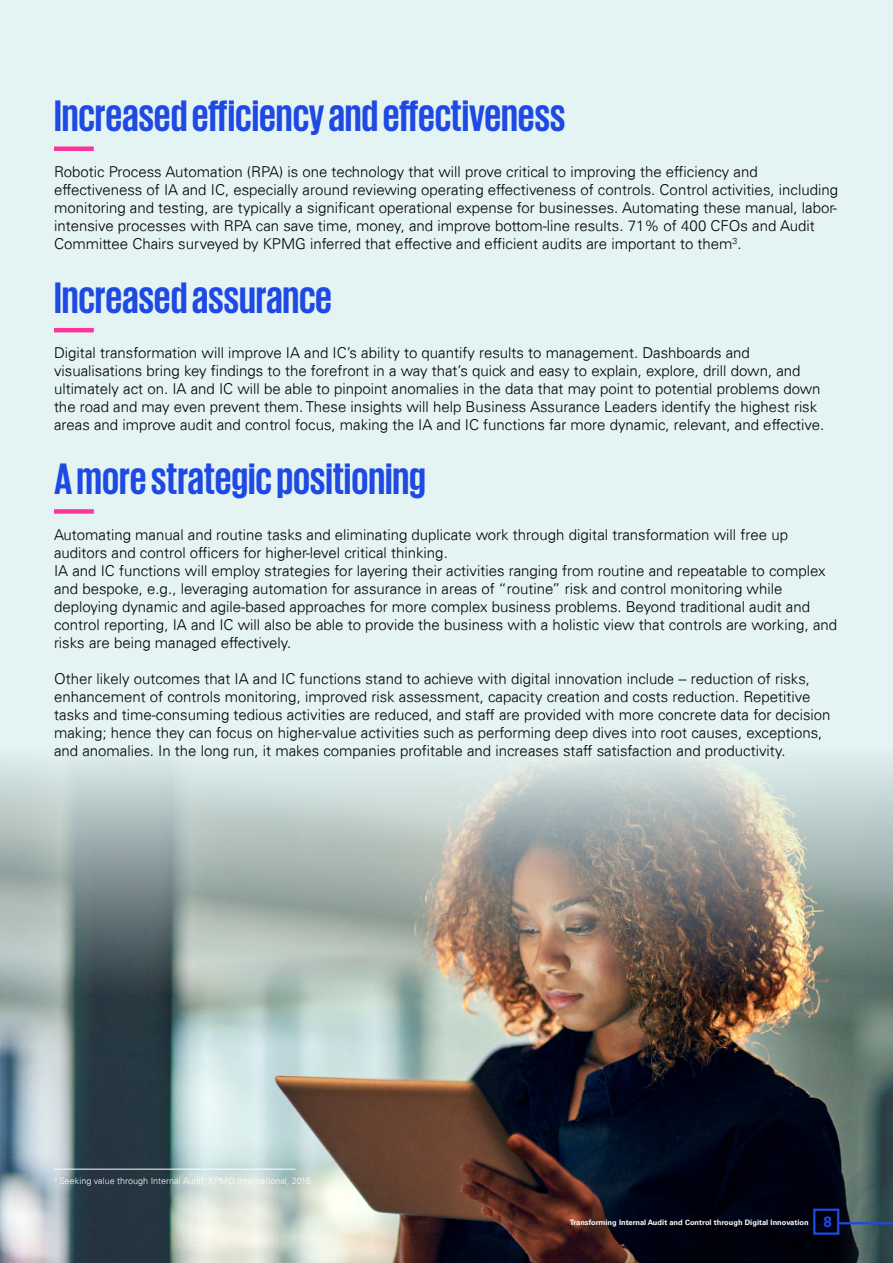
<style>
.page{position:relative;width:893px;height:1263px;background:#e4f4f3}
.page>*{position:absolute;margin:0;border:0;box-sizing:border-box;transform-origin:0 0}
.t1{font:700 45px "KPMG";color:#1e49e2}
.t2{font:300 15px/18px "Univers 45";color:#000}
.t3{font:300 9px "Univers 45";color:#fff}
.t4{font:700 7.5px "Univers 65";letter-spacing:.005em;color:#fff}
.s1{font-size:15px;color:#1e49e2}
</style>
<div class="page">
<img style="left:0;top:757px;width:893px;height:506px">
<div style="left:54px;top:146px;width:40px;height:5px;background:#fd349c"></div>
<hr style="left:54px;top:328px;width:40px;height:4px;background:#fd349c">
<div style="left:54px;top:509px;width:40px;height:5px;background:#fd349c"></div>
<hr style="left:838px;top:1222px;width:55px;height:2px;background:#1e49e2">
<div style="left:813px;top:1208px;width:26px;height:27px;border:2px solid #1e49e2"></div>
<hr style="left:54px;top:1169px;width:242px;height:1px;background:#fff">
<h1 class="t1" style="left:54px;top:93px;width:513px">Increased efficiency and effectiveness</h1>
<p class="t2" style="left:54px;top:163px;width:785px">Robotic Process Automation (RPA) is one technology that will prove critical to improving the efficiency and effectiveness of IA and IC, especially around reviewing operating effectiveness of controls. Control activities, including monitoring and testing, are typically a significant operational expense for businesses. Automating these manual, labor&shy;intensive processes with RPA can save time, money, and improve bottom-line results. 71% of 400 CFOs and Audit Committee Chairs surveyed by KPMG inferred that effective and efficient audits are important to them<sup>3</sup>.</p>
<h1 class="t1" style="left:54px;top:275px;width:279px">Increased assurance</h1>
<p class="t2" style="left:54px;top:344px;width:772px">Digital transformation will improve IA and IC’s ability to quantify results to management. Dashboards and visualisations bring key findings to the forefront in a way that’s quick and easy to explain, explore, drill down, and ultimately act on. IA and IC will be able to pinpoint anomalies in the data that may point to potential problems down the road and may even prevent them. These insights will help Business Assurance Leaders identify the highest risk areas and improve audit and control focus, making the IA and IC functions far more dynamic, relevant, and effective.</p>
<h1 class="t1" style="left:54px;top:456px;width:374px">A more strategic positioning</h1>
<p class="t2" style="left:54px;top:525px;width:785px">Automating manual and routine tasks and eliminating duplicate work through digital transformation will free up auditors and control officers for higher-level critical thinking.<br>IA and IC functions will employ strategies for layering their activities ranging from routine and repeatable to complex and bespoke, e.g., leveraging automation for assurance in areas of “routine” risk and control monitoring while deploying dynamic and agile-based approaches for more complex business problems. Beyond traditional audit and control reporting, IA and IC will also be able to provide the business with a holistic view that controls are working, and risks are being managed effectively.</p>
<p class="t2" style="left:54px;top:669px;width:778px">Other likely outcomes that IA and IC functions stand to achieve with digital innovation include -- reduction of risks, enhancement of controls monitoring, improved risk assessment, capacity creation and costs reduction. Repetitive tasks and time-consuming tedious activities are reduced, and staff are provided with more concrete data for decision making; hence they can focus on higher-value activities such as performing deep dives into root causes, exceptions, and anomalies. In the long run, it makes companies profitable and increases staff satisfaction and productivity.</p>
<p class="t3" style="left:54px;top:1175px;width:258px"><sup>3</sup> Seeking value through Internal Audit, KPMG International, 2016</p>
<p class="t4" style="left:570px;top:1218px;width:264px">Transforming Internal Audit and Control through Digital Innovation <span class="s1">8</span></p>
</div>
